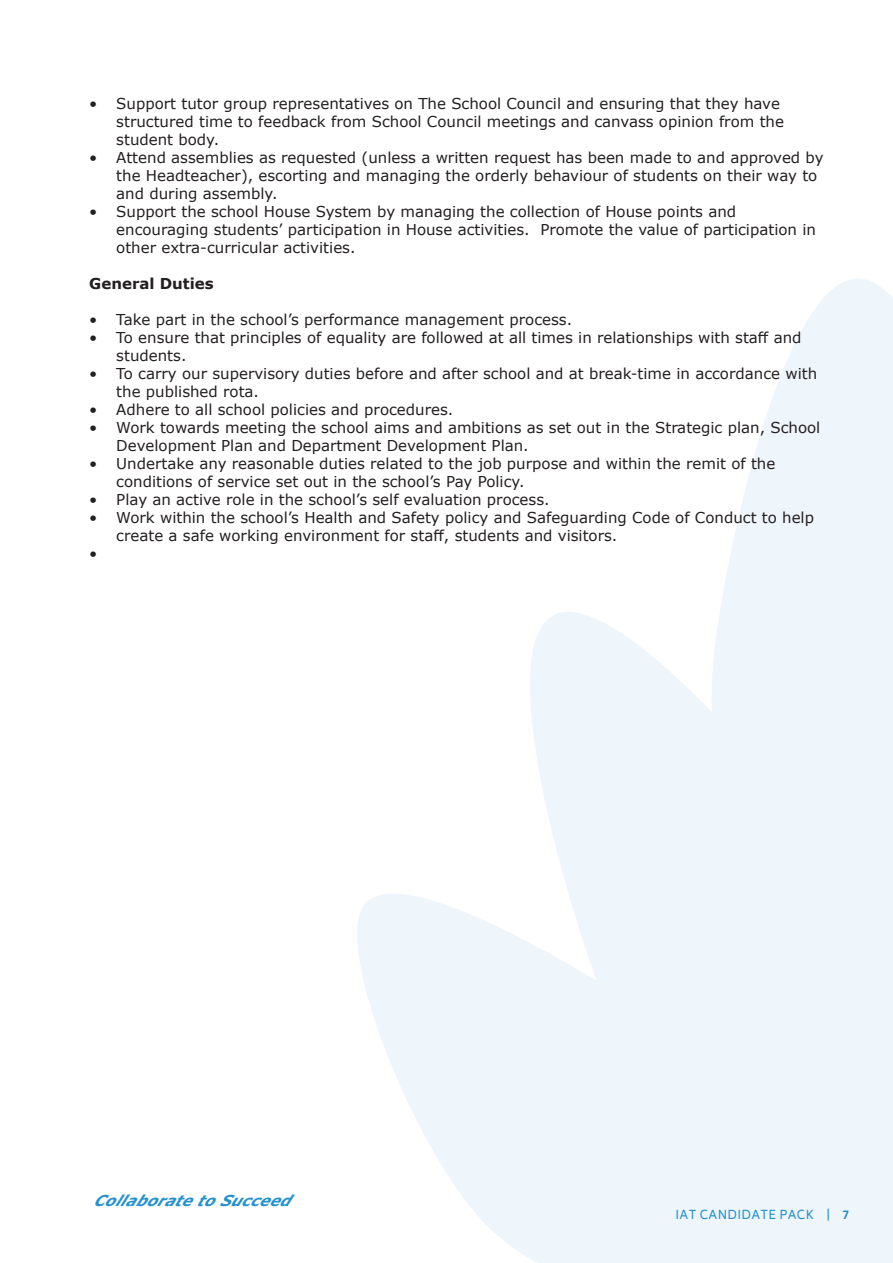
<style>
.page{position:relative;width:893px;height:1263px;background:#fff}
.page>*{position:absolute;margin:0;border:0;box-sizing:border-box;transform-origin:0 0}
.t1{font:15px/18px "Verdana";color:#231f20}
.t2{font:italic 700 15px "Verdana";color:#2491d0}
.t3{font:700 15px "Verdana";color:#231f20}
.t4{font:12px "Biryani";letter-spacing:.03em;color:#2491d0}
.s1{font-weight:700}
</style>
<div class="page">
<svg style="left:357px;top:279px;width:536px;height:984px;fill:#eef5fb"></svg>
<p class="t1" style="left:116px;top:95px;width:669px;text-indent:-27px">• Support tutor group representatives on The School Council and ensuring that they have structured time to feedback from School Council meetings and canvass opinion from the student body.</p>
<p class="t1" style="left:116px;top:149px;width:709px;text-indent:-27px">• Attend assemblies as requested (unless a written request has been made to and approved by the Headteacher), escorting and managing the orderly behaviour of students on their way to and during assembly.</p>
<p class="t1" style="left:116px;top:203px;width:701px;text-indent:-27px">• Support the school House System by managing the collection of House points and encouraging students’ participation in House activities. Promote the value of participation in other extra-curricular activities.</p>
<p class="t3" style="left:89px;top:273px;width:126px">General Duties</p>
<p class="t1" style="left:89px;top:311px;width:484px">• Take part in the school’s performance management process.</p>
<p class="t1" style="left:116px;top:329px;width:687px;text-indent:-27px">• To ensure that principles of equality are followed at all times in relationships with staff and students.</p>
<p class="t1" style="left:116px;top:365px;width:702px;text-indent:-27px">• To carry our supervisory duties before and after school and at break-time in accordance with the published rota.</p>
<p class="t1" style="left:89px;top:401px;width:366px">• Adhere to all school policies and procedures.</p>
<p class="t1" style="left:116px;top:419px;width:705px;text-indent:-27px">• Work towards meeting the school aims and ambitions as set out in the Strategic plan, School<br>Development Plan and Department Development Plan.</p>
<p class="t1" style="left:116px;top:455px;width:661px;text-indent:-27px">• Undertake any reasonable duties related to the job purpose and within the remit of the conditions of service set out in the school’s Pay Policy.</p>
<p class="t1" style="left:89px;top:491px;width:462px">• Play an active role in the school’s self evaluation process.</p>
<p class="t1" style="left:116px;top:509px;width:699px;text-indent:-27px">• Work within the school’s Health and Safety policy and Safeguarding Code of Conduct to help create a safe working environment for staff, students and visitors.</p>
<p class="t1" style="left:89px;top:545px;width:10px">•</p>
<p class="t2" style="left:94px;top:1190px;width:206px">CollaboratetoSucceed</p>
<p class="t4" style="left:675px;top:1208px;width:175px">IAT CANDIDATE PACK | <span class="s1">7</span></p>
</div>
